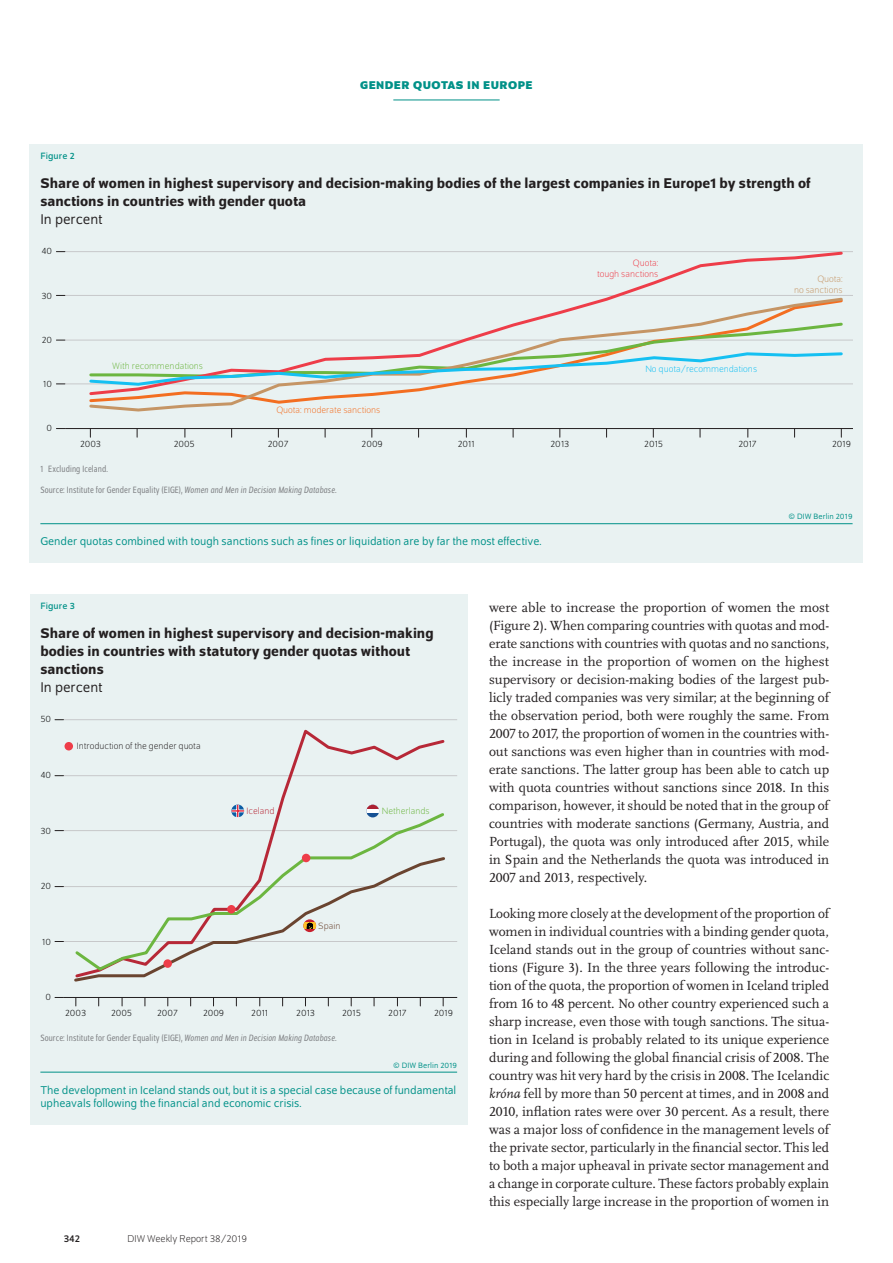
<style>
.page{position:relative;width:893px;height:1263px;background:#fff}
.page>*{position:absolute;margin:0;border:0;box-sizing:border-box;transform-origin:0 0}
.t1{font:500 15px/18px "Schumpeter";color:#231f20}
.t2{font:15px "Schumpeter Blond";color:#231f20}
.t3{font:13.8px/18px "Scala Pro";color:#231f20;text-align:justify}
.t4{font:12px/13.5px "Schumpeter Blond";color:#009188}
.t5{font:700 12px "Schumpeter";color:#009188}
.t6{font:300 10.5px "Schumpeter";color:#231f20}
.t7{font:10.5px "Schumpeter";color:#231f20}
.t8{font:semi-condensed 9.75px/20.5px "Schumpeter Blond";letter-spacing:.01em;color:#808285}
.t9{font:300 9.75px "Schumpeter";color:#000001}
.t10{font:300 9.75px "Schumpeter";color:#6cb640}
.t11{font:300 9.75px "Schumpeter";color:#231f20}
.t12{font:300 9.75px "Schumpeter";color:#f36e21}
.t13{font:300 9.75px "Schumpeter";color:#15c0f2}
.t14{font:300 9.75px/11.2px "Schumpeter";color:#ee3d49;text-align:right}
.t15{font:300 9.75px/11.2px "Schumpeter";color:#c59565;text-align:right}
.t16{font:9.75px "Schumpeter";letter-spacing:.01em;color:#009188}
.t17{font:300 9.75px "Schumpeter";color:#b72837}
.t18{font:300 9.75px "Schumpeter";color:#6a4430}
.t19{font:8.25px "Schumpeter Blond";letter-spacing:.01em;color:#009188}
.s1{font-style:italic}
</style>
<div class="page">
<hr style="left:393px;top:100px;width:107px;height:1px;background:#009188">
<div style="left:30px;top:144px;width:833px;height:418px;background:#e9f2f2"></div>
<hr style="left:65px;top:384px;width:788px;height:1px;background:#c7c8ca">
<hr style="left:65px;top:340px;width:788px;height:1px;background:#c7c8ca">
<hr style="left:65px;top:295px;width:788px;height:1px;background:#c7c8ca">
<hr style="left:65px;top:251px;width:788px;height:1px;background:#c7c8ca">
<hr style="left:65px;top:428px;width:788px;height:1px;background:#231f20">
<svg style="left:89px;top:397px;width:267px;height:15px"></svg>
<svg style="left:89px;top:251px;width:754px;height:146px"></svg>
<svg style="left:88px;top:321px;width:757px;height:66px"></svg>
<hr style="left:40px;top:523px;width:813px;height:1px;background:#009188">
<div style="left:30px;top:594px;width:438px;height:530px;background:#e9f2f2"></div>
<hr style="left:63px;top:941px;width:394px;height:1px;background:#c7c8ca">
<hr style="left:63px;top:886px;width:394px;height:1px;background:#c7c8ca">
<hr style="left:63px;top:830px;width:394px;height:1px;background:#c7c8ca">
<hr style="left:63px;top:775px;width:394px;height:1px;background:#c7c8ca">
<hr style="left:63px;top:719px;width:394px;height:1px;background:#c7c8ca">
<hr style="left:63px;top:997px;width:394px;height:1px;background:#231f20">
<svg style="left:278px;top:729px;width:167px;height:81px"></svg>
<svg style="left:237px;top:810px;width:207px;height:45px"></svg>
<svg style="left:74px;top:855px;width:371px;height:127px"></svg>
<svg style="left:303px;top:919px;width:13px;height:13px"></svg>
<svg style="left:303px;top:922px;width:13px;height:7px"></svg>
<svg style="left:307px;top:923px;width:6px;height:6px"></svg>
<svg style="left:231px;top:804px;width:13px;height:13px"></svg>
<div style="left:366px;top:805px;width:13px;height:12px;background:#165194;border-radius:6px"></div>
<svg style="left:366px;top:809px;width:13px;height:4px"></svg>
<svg style="left:366px;top:805px;width:13px;height:4px"></svg>
<div style="left:302px;top:854px;width:8px;height:8px;background:#ee3d49;border-radius:50%"></div>
<div style="left:65px;top:742px;width:8px;height:8px;background:#ee3d49;border-radius:50%"></div>
<div style="left:163px;top:959px;width:9px;height:9px;background:#ee3d49;border-radius:50%"></div>
<div style="left:227px;top:905px;width:9px;height:8px;background:#ee3d49;border-radius:50%"></div>
<hr style="left:40px;top:1072px;width:417px;height:1px;background:#009188">
<p class="t5" style="left:360px;top:79px;width:18px">GENDER</p>
<p class="t5" style="left:413px;top:79px;width:10px">QUOTAS</p>
<p class="t5" style="left:467px;top:79px;width:33px">IN EUROPE</p>
<p class="t16" style="left:40px;top:151px;width:36px">Figure 2</p>
<p class="t1" style="left:40px;top:174px;width:772px">Share of women in highest supervisory and decision-making bodies of the largest companies in Europe1 by strength of sanctions in countries with gender quota</p>
<p class="t2" style="left:40px;top:212px;width:64px">In percent</p>
<p class="t9" style="left:41px;top:246px;width:12px">40</p>
<p class="t9" style="left:41px;top:291px;width:12px">30</p>
<p class="t9" style="left:42px;top:335px;width:12px">20</p>
<p class="t9" style="left:43px;top:379px;width:10px">10</p>
<p class="t9" style="left:47px;top:423px;width:7px">0</p>
<p class="t14" style="left:597px;top:258px;width:63px">Quota:<br>tough sanctions</p>
<p class="t10" style="left:112px;top:361px;width:92px">With recommendations</p>
<p class="t13" style="left:645px;top:365px;width:113px">No quota/recommendations</p>
<p class="t12" style="left:276px;top:405px;width:105px">Quota: moderate sanctions</p>
<p class="t15" style="left:794px;top:273px;width:50px">Quota:<br>no sanctions</p>
<p class="t9" style="left:80px;top:439px;width:22px">2003</p>
<p class="t9" style="left:174px;top:439px;width:23px">2005</p>
<p class="t9" style="left:268px;top:439px;width:22px">2007</p>
<p class="t9" style="left:362px;top:439px;width:23px">2009</p>
<p class="t9" style="left:458px;top:439px;width:18px">2011</p>
<p class="t9" style="left:551px;top:439px;width:20px">2013</p>
<p class="t9" style="left:644px;top:439px;width:21px">2015</p>
<p class="t9" style="left:738px;top:439px;width:20px">2017</p>
<p class="t9" style="left:832px;top:439px;width:21px">2019</p>
<p class="t8" style="left:40px;top:459px;width:298px">1 Excluding Iceland.<br>Source: Institute for Gender Equality (EIGE), <span class="s1">Women and Men in Decision Making Database</span>.</p>
<p class="t4" style="left:40px;top:535px;width:503px">Gender quotas combined with tough sanctions such as fines or liquidation are by far the most effective.</p>
<p class="t19" style="left:788px;top:512px;width:66px">© DIW Berlin 2019</p>
<p class="t16" style="left:40px;top:601px;width:36px">Figure 3</p>
<p class="t1" style="left:40px;top:624px;width:395px">Share of women in highest supervisory and decision-making bodies in countries with statutory gender quotas without sanctions</p>
<p class="t2" style="left:40px;top:680px;width:64px">In percent</p>
<p class="t9" style="left:40px;top:715px;width:12px">50</p>
<p class="t9" style="left:40px;top:770px;width:12px">40</p>
<p class="t9" style="left:40px;top:826px;width:12px">30</p>
<p class="t9" style="left:41px;top:881px;width:12px">20</p>
<p class="t9" style="left:42px;top:937px;width:10px">10</p>
<p class="t11" style="left:77px;top:741px;width:125px">Introduction of the gender quota</p>
<p class="t17" style="left:246px;top:806px;width:30px">Iceland</p>
<p class="t10" style="left:382px;top:806px;width:49px">Netherlands</p>
<p class="t18" style="left:318px;top:921px;width:24px">Spain</p>
<p class="t9" style="left:46px;top:992px;width:7px">0</p>
<p class="t9" style="left:65px;top:1008px;width:22px">2003</p>
<p class="t9" style="left:111px;top:1008px;width:23px">2005</p>
<p class="t9" style="left:157px;top:1008px;width:22px">2007</p>
<p class="t9" style="left:203px;top:1008px;width:23px">2009</p>
<p class="t9" style="left:251px;top:1008px;width:18px">2011</p>
<p class="t9" style="left:296px;top:1008px;width:20px">2013</p>
<p class="t9" style="left:342px;top:1008px;width:21px">2015</p>
<p class="t9" style="left:388px;top:1008px;width:20px">2017</p>
<p class="t9" style="left:434px;top:1008px;width:21px">2019</p>
<p class="t8" style="left:40px;top:1028px;width:298px">Source: Institute for Gender Equality (EIGE), <span class="s1">Women and Men in Decision Making Database</span>.</p>
<p class="t19" style="left:393px;top:1061px;width:66px">© DIW Berlin 2019</p>
<p class="t4" style="left:40px;top:1083px;width:417px">The development in Iceland stands out, but it is a special case because of fundamental upheavals following the financial and economic crisis.</p>
<p class="t7" style="left:64px;top:1233px;width:18px">342</p>
<p class="t6" style="left:128px;top:1234px;width:121px">DIW Weekly Report 38/2019</p>
<p class="t3" style="left:489px;top:598px;width:342px">were able to increase the proportion of women the most (Figure 2). When comparing countries with quotas and mod&shy;erate sanctions with countries with quotas and no sanctions, the increase in the proportion of women on the highest supervisory or decision-making bodies of the largest pub&shy;licly traded companies was very similar; at the beginning of the observation period, both were roughly the same. From 2007 to 2017, the proportion of women in the countries with&shy;out sanctions was even higher than in countries with mod&shy;erate sanctions. The latter group has been able to catch up with quota countries without sanctions since 2018. In this comparison, however, it should be noted that in the group of countries with moderate sanctions (Germany, Austria, and Portugal), the quota was only introduced after 2015, while in Spain and the Netherlands the quota was introduced in 2007 and 2013, respectively.</p>
<p class="t3" style="left:489px;top:904px;width:342px">Looking more closely at the development of the proportion of women in individual countries with a binding gender quota, Iceland stands out in the group of countries without sanc&shy;tions (Figure 3). In the three years following the introduc&shy;tion of the quota, the proportion of women in Iceland tripled from 16 to 48 percent. No other country experienced such a sharp increase, even those with tough sanctions. The situa&shy;tion in Iceland is probably related to its unique experience during and following the global financial crisis of 2008. The country was hit very hard by the crisis in 2008. The Icelandic <span class="s1">króna</span> fell by more than 50 percent at times, and in 2008 and 2010, inflation rates were over 30 percent. As a result, there was a major loss of confidence in the management levels of the private sector, particularly in the financial sector. This led to both a major upheaval in private sector management and a change in corporate culture. These factors probably explain this especially large increase in the proportion of women in</p>
</div>
